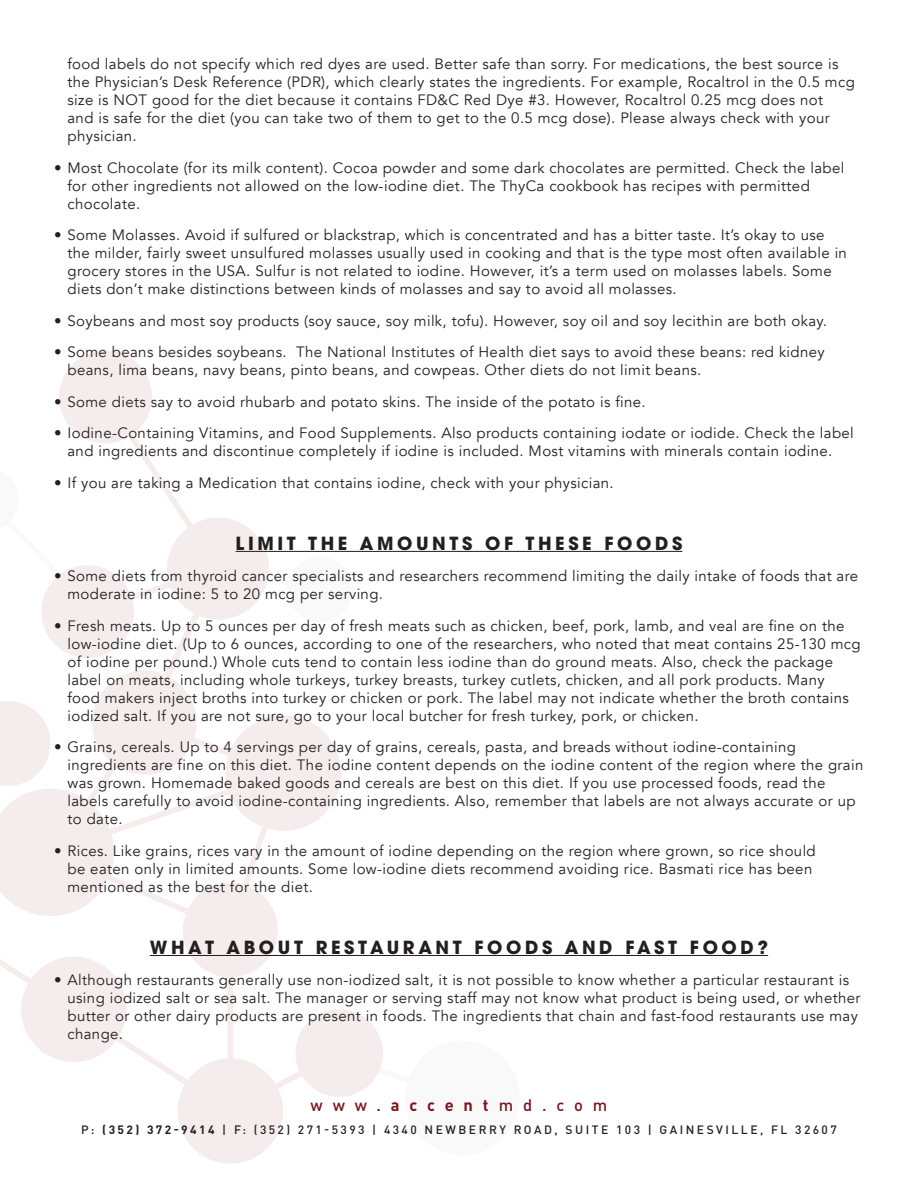
<style>
.page{position:relative;width:918px;height:1188px;background:#fff}
.page>*{position:absolute;margin:0;border:0;box-sizing:border-box;transform-origin:0 0}
.t1{font:700 18px "ITC Avant Garde Pro";letter-spacing:.2em;color:#231f20}
.t2{font:500 16.5px "DINOT";letter-spacing:.6em;color:#7e121d}
.t3{font:15px/18px "Avenir";letter-spacing:.025em;color:#231f20}
.t4{font:500 12px "DINOT";letter-spacing:.205em;color:#231f20}
.s1{font-weight:700}
</style>
<div class="page">
<svg style="left:0;top:350px;width:383px;height:814px"></svg>
<svg style="left:0;top:701px;width:50px;height:85px"></svg>
<hr style="left:236px;top:551px;width:446px;height:1px;background:#231f20">
<hr style="left:150px;top:955px;width:618px;height:1px;background:#231f20">
<p class="t3" style="left:68px;top:55px;width:789px">food labels do not specify which red dyes are used. Better safe than sorry. For medications, the best source is the Physician’s Desk Reference (PDR), which clearly states the ingredients. For example, Rocaltrol in the 0.5 mcg size is NOT good for the diet because it contains FD&amp;C Red Dye #3. However, Rocaltrol 0.25 mcg does not<br>and is safe for the diet (you can take two of them to get to the 0.5 mcg dose). Please always check with your physician.</p>
<p class="t3" style="left:68px;top:159px;width:779px;text-indent:-14px">• Most Chocolate (for its milk content). Cocoa powder and some dark chocolates are permitted. Check the label for other ingredients not allowed on the low-iodine diet. The ThyCa cookbook has recipes with permitted chocolate.</p>
<p class="t3" style="left:68px;top:226px;width:781px;text-indent:-14px">• Some Molasses. Avoid if sulfured or blackstrap, which is concentrated and has a bitter taste. It’s okay to use the milder, fairly sweet unsulfured molasses usually used in cooking and that is the type most often available in grocery stores in the USA. Sulfur is not related to iodine. However, it’s a term used on molasses labels. Some diets don’t make distinctions between kinds of molasses and say to avoid all molasses.</p>
<p class="t3" style="left:54px;top:312px;width:775px">• Soybeans and most soy products (soy sauce, soy milk, tofu). However, soy oil and soy lecithin are both okay.</p>
<p class="t3" style="left:68px;top:343px;width:759px;text-indent:-14px">• Some beans besides soybeans. The National Institutes of Health diet says to avoid these beans: red kidney beans, lima beans, navy beans, pinto beans, and cowpeas. Other diets do not limit beans.</p>
<p class="t3" style="left:54px;top:393px;width:593px">• Some diets say to avoid rhubarb and potato skins. The inside of the potato is fine.</p>
<p class="t3" style="left:54px;top:424px;width:801px;text-align:center">• Iodine-Containing Vitamins, and Food Supplements. Also products containing iodate or iodide. Check the label and ingredients and discontinue completely if iodine is included. Most vitamins with minerals contain iodine.</p>
<p class="t3" style="left:54px;top:474px;width:561px">• If you are taking a Medication that contains iodine, check with your physician.</p>
<p class="t1" style="left:236px;top:531px;width:448px">LIMIT THE AMOUNTS OF THESE FOODS</p>
<p class="t3" style="left:68px;top:567px;width:792px;text-indent:-14px">• Some diets from thyroid cancer specialists and researchers recommend limiting the daily intake of foods that are moderate in iodine: 5 to 20 mcg per serving.</p>
<p class="t3" style="left:68px;top:617px;width:795px;text-indent:-14px">• Fresh meats. Up to 5 ounces per day of fresh meats such as chicken, beef, pork, lamb, and veal are fine on the low-iodine diet. (Up to 6 ounces, according to one of the researchers, who noted that meat contains 25-130 mcg of iodine per pound.) Whole cuts tend to contain less iodine than do ground meats. Also, check the package label on meats, including whole turkeys, turkey breasts, turkey cutlets, chicken, and all pork products. Many food makers inject broths into turkey or chicken or pork. The label may not indicate whether the broth contains iodized salt. If you are not sure, go to your local butcher for fresh turkey, pork, or chicken.</p>
<p class="t3" style="left:68px;top:738px;width:797px;text-indent:-14px">• Grains, cereals. Up to 4 servings per day of grains, cereals, pasta, and breads without iodine-containing ingredients are fine on this diet. The iodine content depends on the iodine content of the region where the grain was grown. Homemade baked goods and cereals are best on this diet. If you use processed foods, read the labels carefully to avoid iodine-containing ingredients. Also, remember that labels are not always accurate or up to date.</p>
<p class="t3" style="left:68px;top:842px;width:750px;text-indent:-14px">• Rices. Like grains, rices vary in the amount of iodine depending on the region where grown, so rice should be eaten only in limited amounts. Some low-iodine diets recommend avoiding rice. Basmati rice has been mentioned as the best for the diet.</p>
<p class="t1" style="left:150px;top:935px;width:620px">WHAT ABOUT RESTAURANT FOODS AND FAST FOOD?</p>
<p class="t3" style="left:68px;top:971px;width:794px;text-indent:-14px">• Although restaurants generally use non-iodized salt, it is not possible to know whether a particular restaurant is using iodized salt or sea salt. The manager or serving staff may not know what product is being used, or whether butter or other dairy products are present in foods. The ingredients that chain and fast-food restaurants use may change.</p>
<p class="t2" style="left:311px;top:1095px;width:298px">www.<span class="s1">accent</span>md.com</p>
<p class="t4" style="left:81px;top:1122px;width:757px">P: <span class="s1">(352) 372-9414</span> | F: (352) 271-5393 | 4340 NEWBERRY ROAD, SUITE 103 | GAINESVILLE, FL 32607</p>
</div>
